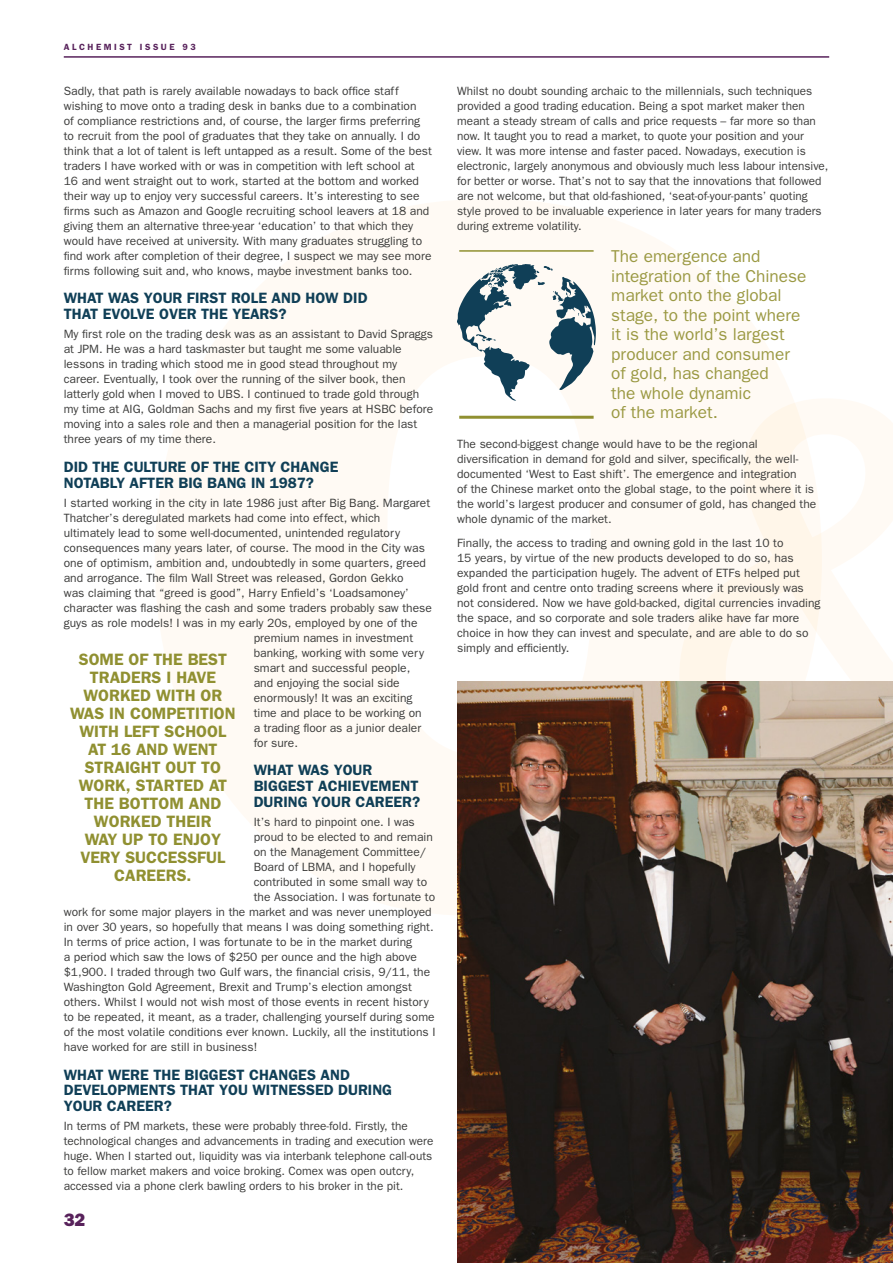
<style>
.page{position:relative;width:893px;height:1263px;background:#fff}
.page>*{position:absolute;margin:0;border:0;box-sizing:border-box;transform-origin:0 0}
.t1{font:800 18px "Franklin Gothic";color:#58225b}
.t2{font:17.25px/19.5px "Franklin Gothic";color:#9b9943}
.t3{font:600 16.5px/18px "Franklin Gothic";color:#909031;text-align:center}
.t4{font:600 15px/15.8px "Franklin Gothic";color:#103f57}
.t5{font:12px/15px "Franklin Gothic";color:#3c3c3b}
.t6{font:600 9px "Franklin Gothic";letter-spacing:.28em;color:#58225b}
</style>
<div class="page">
<hr style="left:64px;top:56px;width:765px;height:2px;background:#58225b">
<svg style="left:155px;top:199px;width:637px;height:716px;fill:#fffaf4"></svg>
<svg style="left:679px;top:398px;width:214px;height:283px;fill:#fffaf4"></svg>
<svg style="left:767px;top:601px;width:126px;height:80px;fill:#fffaf4"></svg>
<img style="left:457px;top:681px;width:436px;height:582px">
<svg style="left:457px;top:264px;width:139px;height:137px"></svg>
<hr style="left:459px;top:250px;width:135px;height:2px;background:#909031">
<hr style="left:459px;top:416px;width:135px;height:3px;background:#909031">
<p class="t6" style="left:64px;top:41px;width:133px">ALCHEMIST ISSUE 93</p>
<p class="t5" style="left:64px;top:83px;width:370px">Sadly, that path is rarely available nowadays to back office staff wishing to move onto a trading desk in banks due to a combination<br>of compliance restrictions and, of course, the larger firms preferring to recruit from the pool of graduates that they take on annually. I do think that a lot of talent is left untapped as a result. Some of the best traders I have worked with or was in competition with left school at 16 and went straight out to work, started at the bottom and worked their way up to enjoy very successful careers. It’s interesting to see firms such as Amazon and Google recruiting school leavers at 18 and giving them an alternative three-year ‘education’ to that which they would have received at university. With many graduates struggling to find work after completion of their degree, I suspect we may see more firms following suit and, who knows, maybe investment banks too.</p>
<p class="t4" style="left:64px;top:290px;width:305px">WHAT WAS YOUR FIRST ROLE AND HOW DID<br>THAT EVOLVE OVER THE YEARS?</p>
<p class="t5" style="left:64px;top:326px;width:371px">My first role on the trading desk was as an assistant to David Spraggs at JPM. He was a hard taskmaster but taught me some valuable lessons in trading which stood me in good stead throughout my career. Eventually, I took over the running of the silver book, then latterly gold when I moved to UBS. I continued to trade gold through my time at AIG, Goldman Sachs and my first five years at HSBC before moving into a sales role and then a managerial position for the last three years of my time there.</p>
<p class="t4" style="left:64px;top:458px;width:276px">DID THE CULTURE OF THE CITY CHANGE<br>NOTABLY AFTER BIG BANG IN 1987?</p>
<p class="t5" style="left:64px;top:495px;width:368px">I started working in the city in late 1986 just after Big Bang. Margaret</p>
<p class="t5" style="left:64px;top:510px;width:318px">Thatcher’s deregulated markets had come into effect, which</p>
<p class="t5" style="left:64px;top:525px;width:338px">ultimately lead to some well-documented, unintended regulatory</p>
<p class="t5" style="left:64px;top:540px;width:363px">consequences many years later, of course. The mood in the City was</p>
<p class="t5" style="left:64px;top:555px;width:364px">one of optimism, ambition and, undoubtedly in some quarters, greed</p>
<p class="t5" style="left:64px;top:570px;width:341px">and arrogance. The film Wall Street was released, Gordon Gekko</p>
<p class="t5" style="left:64px;top:585px;width:347px">was claiming that “greed is good”, Harry Enfield’s ‘Loadsamoney’</p>
<p class="t5" style="left:64px;top:600px;width:370px">character was flashing the cash and some traders probably saw these</p>
<p class="t5" style="left:64px;top:615px;width:355px">guys as role models! I was in my early 20s, employed by one of the</p>
<p class="t5" style="left:254px;top:630px;width:161px">premium names in investment</p>
<p class="t5" style="left:254px;top:645px;width:172px">banking, working with some very</p>
<p class="t5" style="left:254px;top:660px;width:158px">smart and successful people,</p>
<p class="t5" style="left:254px;top:675px;width:147px">and enjoying the social side</p>
<p class="t5" style="left:254px;top:690px;width:160px">enormously! It was an exciting</p>
<p class="t5" style="left:254px;top:705px;width:170px">time and place to be working on</p>
<p class="t5" style="left:254px;top:720px;width:169px">a trading floor as a junior dealer</p>
<p class="t5" style="left:254px;top:735px;width:46px">for sure.</p>
<p class="t4" style="left:254px;top:762px;width:168px">WHAT WAS YOUR<br>BIGGEST ACHIEVEMENT<br>DURING YOUR CAREER?</p>
<p class="t5" style="left:254px;top:814px;width:163px">It’s hard to pinpoint one. I was</p>
<p class="t5" style="left:254px;top:829px;width:181px">proud to be elected to and remain</p>
<p class="t5" style="left:254px;top:844px;width:174px">on the Management Committee/</p>
<p class="t5" style="left:254px;top:859px;width:163px">Board of LBMA, and I hopefully</p>
<p class="t5" style="left:254px;top:874px;width:175px">contributed in some small way to</p>
<p class="t5" style="left:254px;top:889px;width:183px">the Association. I was fortunate to</p>
<p class="t5" style="left:64px;top:904px;width:369px">work for some major players in the market and was never unemployed</p>
<p class="t5" style="left:64px;top:919px;width:371px">in over 30 years, so hopefully that means I was doing something right.</p>
<p class="t5" style="left:64px;top:934px;width:350px">In terms of price action, I was fortunate to be in the market during</p>
<p class="t5" style="left:64px;top:949px;width:355px">a period which saw the lows of $250 per ounce and the high above</p>
<p class="t5" style="left:64px;top:964px;width:368px">$1,900. I traded through two Gulf wars, the financial crisis, 9/11, the</p>
<p class="t5" style="left:64px;top:979px;width:350px">Washington Gold Agreement, Brexit and Trump’s election amongst</p>
<p class="t5" style="left:64px;top:994px;width:367px">others. Whilst I would not wish most of those events in recent history</p>
<p class="t5" style="left:64px;top:1009px;width:372px">to be repeated, it meant, as a trader, challenging yourself during some</p>
<p class="t5" style="left:64px;top:1024px;width:373px">of the most volatile conditions ever known. Luckily, all the institutions I</p>
<p class="t5" style="left:64px;top:1039px;width:195px">have worked for are still in business!</p>
<p class="t4" style="left:64px;top:1066px;width:330px">WHAT WERE THE BIGGEST CHANGES AND<br>DEVELOPMENTS THAT YOU WITNESSED DURING<br>YOUR CAREER?</p>
<p class="t5" style="left:64px;top:1118px;width:371px">In terms of PM markets, these were probably three-fold. Firstly, the technological changes and advancements in trading and execution were huge. When I started out, liquidity was via interbank telephone call-outs to fellow market makers and voice broking. Comex was open outcry, accessed via a phone clerk bawling orders to his broker in the pit.</p>
<h3 class="t3" style="left:70px;top:650px;width:167px">SOME OF THE BEST<br>TRADERS I HAVE<br>WORKED WITH OR<br>WAS IN COMPETITION<br>WITH LEFT SCHOOL<br>AT 16 AND WENT<br>STRAIGHT OUT TO<br>WORK, STARTED AT<br>THE BOTTOM AND<br>WORKED THEIR<br>WAY UP TO ENJOY<br>VERY SUCCESSFUL<br>CAREERS.</h3>
<h1 class="t1" style="left:64px;top:1209px;width:23px">32</h1>
<p class="t5" style="left:457px;top:83px;width:373px">Whilst no doubt sounding archaic to the millennials, such techniques provided a good trading education. Being a spot market maker then meant a steady stream of calls and price requests – far more so than now. It taught you to read a market, to quote your position and your view. It was more intense and faster paced. Nowadays, execution is electronic, largely anonymous and obviously much less labour intensive, for better or worse. That’s not to say that the innovations that followed are not welcome, but that old-fashioned, ‘seat-of-your-pants’ quoting style proved to be invaluable experience in later years for many traders during extreme volatility.</p>
<h2 class="t2" style="left:611px;top:246px;width:197px">The emergence and integration of the Chinese market onto the global stage, to the point where it is the world’s largest producer and consumer of gold, has changed<br>the whole dynamic<br>of the market.</h2>
<p class="t5" style="left:457px;top:436px;width:361px">The second-biggest change would have to be the regional diversification in demand for gold and silver, specifically, the well&shy;documented ‘West to East shift’. The emergence and integration<br>of the Chinese market onto the global stage, to the point where it is the world’s largest producer and consumer of gold, has changed the whole dynamic of the market.</p>
<p class="t5" style="left:457px;top:535px;width:365px">Finally, the access to trading and owning gold in the last 10 to<br>15 years, by virtue of the new products developed to do so, has expanded the participation hugely. The advent of ETFs helped put gold front and centre onto trading screens where it previously was not considered. Now we have gold-backed, digital currencies invading the space, and so corporate and sole traders alike have far more choice in how they can invest and speculate, and are able to do so simply and efficiently.</p>
</div>
